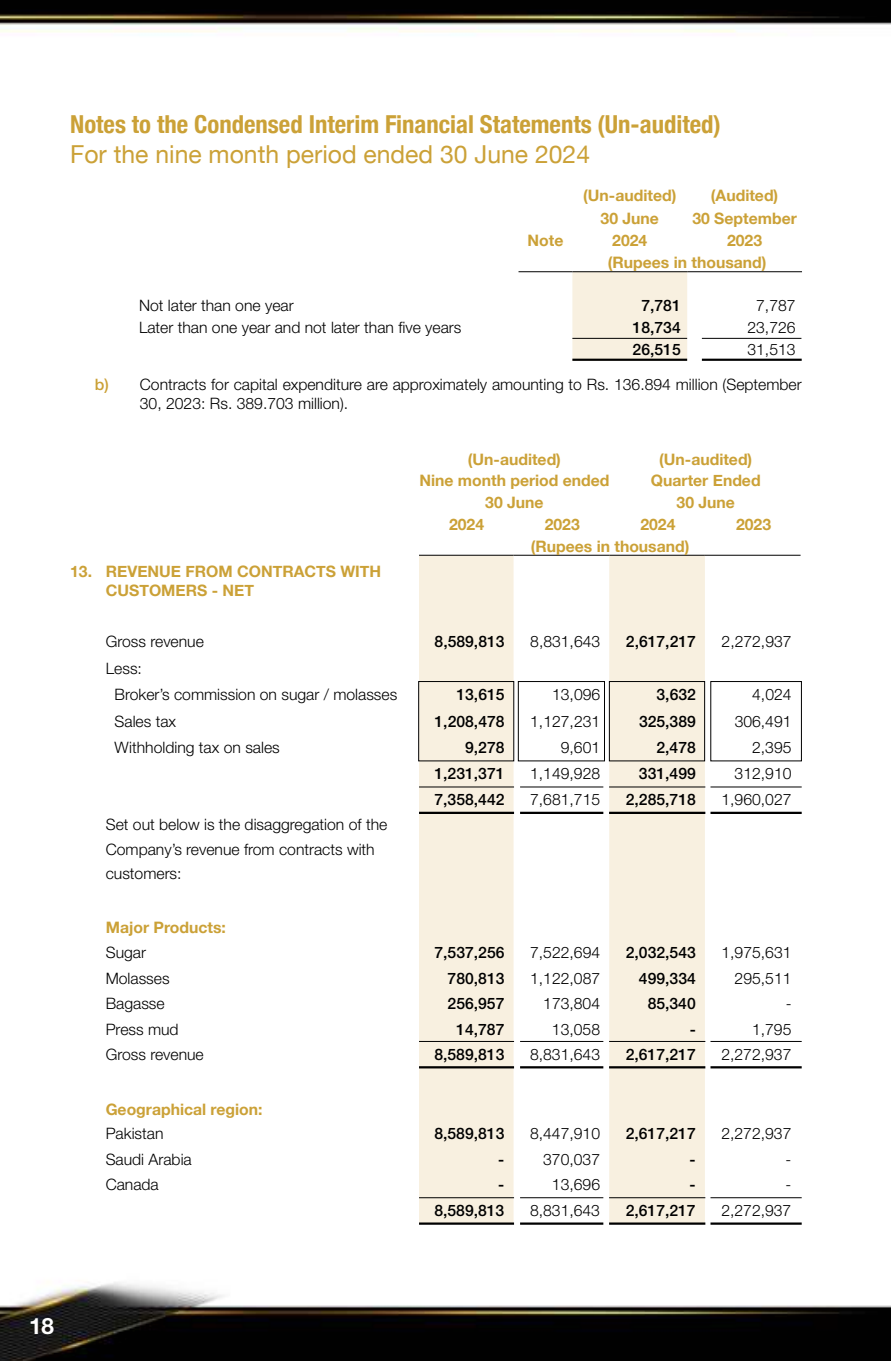
<style>
.page{position:relative;width:891px;height:1361px;background:#fff}
.page>*{position:absolute;margin:0;border:0;box-sizing:border-box;transform-origin:0 0}
.t1{font:700 condensed 24.75px "Helvetica Neue";color:#cba137}
.t2{font:24.75px "Helvetica Neue";color:#cba137}
.t3{font:700 22.5px "Helvetica Neue LT Std";color:#fff}
.t4{font:300 15.75px/24.8px "Helvetica Neue LT Std";color:#000}
.t5{font:700 15.75px/22.3px "Helvetica Neue";color:#cba137;text-align:right}
.t6{font:500 15.75px "Helvetica Neue LT Std";color:#000}
.s1{font-weight:500;color:#cba137}
</style>
<div class="page">
<img style="left:0;top:0;width:891px;height:1361px">
<div style="left:572px;top:272px;width:115px;height:87px;background:#f8f0e0"></div>
<hr style="left:572px;top:271px;width:115px;height:1px;background:#000">
<hr style="left:687px;top:271px;width:115px;height:1px;background:#000">
<hr style="left:519px;top:271px;width:53px;height:1px;background:#000">
<hr style="left:572px;top:338px;width:115px;height:1px;background:#000">
<hr style="left:702px;top:338px;width:99px;height:1px;background:#000">
<hr style="left:572px;top:359px;width:115px;height:2px;background:#000">
<hr style="left:702px;top:359px;width:100px;height:2px;background:#000">
<svg style="left:419px;top:556px;width:286px;height:667px;fill:#f8f0e0"></svg>
<hr style="left:419px;top:555px;width:95px;height:1px;background:#000">
<hr style="left:514px;top:555px;width:95px;height:1px;background:#000">
<hr style="left:609px;top:555px;width:96px;height:1px;background:#000">
<hr style="left:705px;top:555px;width:96px;height:1px;background:#000">
<hr style="left:711px;top:786px;width:91px;height:1px;background:#000">
<hr style="left:711px;top:1041px;width:91px;height:1px;background:#000">
<hr style="left:711px;top:1197px;width:91px;height:1px;background:#000">
<hr style="left:711px;top:812px;width:91px;height:2px;background:#000">
<hr style="left:711px;top:1066px;width:91px;height:2px;background:#000">
<hr style="left:711px;top:1222px;width:91px;height:3px;background:#000">
<hr style="left:609px;top:786px;width:96px;height:1px;background:#000">
<hr style="left:609px;top:1041px;width:96px;height:1px;background:#000">
<hr style="left:609px;top:1197px;width:96px;height:1px;background:#000">
<hr style="left:609px;top:812px;width:96px;height:2px;background:#000">
<hr style="left:609px;top:1066px;width:96px;height:2px;background:#000">
<hr style="left:609px;top:1222px;width:96px;height:3px;background:#000">
<hr style="left:520px;top:786px;width:83px;height:1px;background:#000">
<hr style="left:520px;top:1041px;width:83px;height:1px;background:#000">
<hr style="left:520px;top:1197px;width:83px;height:1px;background:#000">
<hr style="left:520px;top:812px;width:83px;height:2px;background:#000">
<hr style="left:520px;top:1066px;width:83px;height:2px;background:#000">
<hr style="left:520px;top:1222px;width:83px;height:3px;background:#000">
<hr style="left:419px;top:786px;width:95px;height:1px;background:#000">
<hr style="left:419px;top:1041px;width:95px;height:1px;background:#000">
<hr style="left:419px;top:1197px;width:95px;height:1px;background:#000">
<hr style="left:419px;top:812px;width:95px;height:2px;background:#000">
<hr style="left:419px;top:1066px;width:95px;height:2px;background:#000">
<hr style="left:419px;top:1222px;width:95px;height:3px;background:#000">
<div style="left:418px;top:681px;width:96px;height:80px;border:1px solid #000"></div>
<div style="left:518px;top:681px;width:87px;height:80px;border:1px solid #000"></div>
<div style="left:711px;top:681px;width:91px;height:80px;border:1px solid #000"></div>
<div style="left:609px;top:681px;width:96px;height:80px;border:1px solid #000"></div>
<h1 class="t1" style="left:70px;top:104px;width:652px">Notes to the Condensed Interim Financial Statements (Un-audited)</h1>
<h1 class="t2" style="left:70px;top:136px;width:521px">For the nine month period ended 30 June 2024</h1>
<p class="t5" style="left:583px;top:185px;width:95px">(Un-audited)</p>
<p class="t5" style="left:711px;top:185px;width:69px">(Audited)</p>
<p class="t5" style="left:601px;top:207px;width:60px">30 June</p>
<p class="t5" style="left:692px;top:207px;width:106px">30 September</p>
<p class="t5" style="left:528px;top:230px;width:37px">Note</p>
<p class="t5" style="left:612px;top:230px;width:37px">2024</p>
<p class="t5" style="left:608px;top:230px;width:160px">2023<br>(Rupees in thousand)</p>
<p class="t4" style="left:139px;top:292px;width:156px">Not later than one year</p>
<p class="t6" style="left:641px;top:296px;width:41px">7,781</p>
<p class="t4" style="left:756px;top:292px;width:41px">7,787</p>
<p class="t4" style="left:139px;top:315px;width:324px">Later than one year and not later than five years</p>
<p class="t6" style="left:633px;top:318px;width:50px">18,734</p>
<p class="t4" style="left:747px;top:315px;width:50px">23,726</p>
<p class="t6" style="left:633px;top:340px;width:50px">26,515</p>
<p class="t4" style="left:95px;top:332px;width:708px;line-height:34.4px;text-indent:653px">31,513 <span class="s1">b)</span> Contracts for capital expenditure are approximately amounting to Rs. 136.894 million (September</p>
<p class="t4" style="left:140px;top:390px;width:210px">30, 2023: Rs. 389.703 million).</p>
<p class="t5" style="left:468px;top:448px;width:95px">(Un-audited)</p>
<p class="t5" style="left:659px;top:448px;width:95px">(Un-audited)</p>
<p class="t5" style="left:419px;top:470px;width:192px">Nine month period ended</p>
<p class="t5" style="left:651px;top:470px;width:111px">Quarter Ended</p>
<p class="t5" style="left:485px;top:492px;width:60px">30 June</p>
<p class="t5" style="left:677px;top:492px;width:60px">30 June</p>
<p class="t5" style="left:449px;top:514px;width:37px">2024</p>
<p class="t5" style="left:545px;top:514px;width:37px">2023</p>
<p class="t5" style="left:640px;top:514px;width:37px">2024</p>
<p class="t5" style="left:736px;top:514px;width:37px">2023</p>
<p class="t5" style="left:531px;top:536px;width:160px">(Rupees in thousand)</p>
<p class="t5" style="left:106px;top:562px;width:277px;line-height:18.9px;text-align:left;text-indent:-36px">13. REVENUE FROM CONTRACTS WITH<br>CUSTOMERS - NET</p>
<p class="t4" style="left:106px;top:629px;width:100px">Gross revenue</p>
<p class="t6" style="left:435px;top:632px;width:72px">8,589,813</p>
<p class="t4" style="left:530px;top:629px;width:72px">8,831,643</p>
<p class="t6" style="left:626px;top:632px;width:72px">2,617,217</p>
<p class="t4" style="left:722px;top:629px;width:72px">2,272,937</p>
<p class="t4" style="left:115px;top:654px;width:284px;line-height:26.6px;text-indent:-9px">Less:<br>Broker’s commission on sugar / molasses</p>
<p class="t6" style="left:456px;top:685px;width:50px">13,615</p>
<p class="t4" style="left:552px;top:682px;width:50px">13,096</p>
<p class="t6" style="left:657px;top:685px;width:41px">3,632</p>
<p class="t4" style="left:752px;top:682px;width:41px">4,024</p>
<p class="t4" style="left:115px;top:708px;width:63px">Sales tax</p>
<p class="t6" style="left:435px;top:712px;width:72px">1,208,478</p>
<p class="t4" style="left:530px;top:708px;width:72px">1,127,231</p>
<p class="t6" style="left:639px;top:712px;width:58px">325,389</p>
<p class="t4" style="left:735px;top:708px;width:58px">306,491</p>
<p class="t4" style="left:115px;top:735px;width:167px">Withholding tax on sales</p>
<p class="t6" style="left:465px;top:738px;width:41px">9,278</p>
<p class="t4" style="left:561px;top:735px;width:41px">9,601</p>
<p class="t6" style="left:657px;top:738px;width:41px">2,478</p>
<p class="t4" style="left:752px;top:735px;width:41px">2,395</p>
<p class="t6" style="left:435px;top:764px;width:72px">1,231,371</p>
<p class="t4" style="left:530px;top:761px;width:72px">1,149,928</p>
<p class="t6" style="left:639px;top:764px;width:58px">331,499</p>
<p class="t4" style="left:735px;top:761px;width:58px">312,910</p>
<p class="t6" style="left:435px;top:790px;width:72px">7,358,442</p>
<p class="t4" style="left:530px;top:787px;width:72px">7,681,715</p>
<p class="t6" style="left:626px;top:790px;width:72px">2,285,718</p>
<p class="t4" style="left:721px;top:787px;width:72px">1,960,027</p>
<p class="t4" style="left:106px;top:811px;width:283px">Set out below is the disaggregation of the<br>Company’s revenue from contracts with customers:</p>
<p class="t5" style="left:106px;top:917px;width:122px">Major Products:</p>
<p class="t4" style="left:106px;top:940px;width:42px">Sugar</p>
<p class="t6" style="left:434px;top:943px;width:72px">7,537,256</p>
<p class="t4" style="left:530px;top:940px;width:72px">7,522,694</p>
<p class="t6" style="left:626px;top:943px;width:72px">2,032,543</p>
<p class="t4" style="left:721px;top:940px;width:72px">1,975,631</p>
<p class="t4" style="left:106px;top:965px;width:65px">Molasses</p>
<p class="t6" style="left:448px;top:968px;width:58px">780,813</p>
<p class="t4" style="left:530px;top:965px;width:72px">1,122,087</p>
<p class="t6" style="left:639px;top:968px;width:58px">499,334</p>
<p class="t4" style="left:735px;top:965px;width:58px">295,511</p>
<p class="t4" style="left:106px;top:991px;width:60px">Bagasse</p>
<p class="t6" style="left:448px;top:994px;width:58px">256,957</p>
<p class="t4" style="left:543px;top:991px;width:58px">173,804</p>
<p class="t6" style="left:648px;top:994px;width:50px">85,340</p>
<p class="t4" style="left:786px;top:991px;width:7px">-</p>
<p class="t4" style="left:106px;top:1016px;width:74px">Press mud</p>
<p class="t6" style="left:456px;top:1019px;width:50px">14,787</p>
<p class="t4" style="left:552px;top:1016px;width:50px">13,058</p>
<p class="t6" style="left:690px;top:1019px;width:8px">-</p>
<p class="t4" style="left:752px;top:1016px;width:41px">1,795</p>
<p class="t4" style="left:106px;top:1042px;width:100px">Gross revenue</p>
<p class="t6" style="left:434px;top:1045px;width:72px">8,589,813</p>
<p class="t4" style="left:530px;top:1042px;width:72px">8,831,643</p>
<p class="t6" style="left:626px;top:1045px;width:72px">2,617,217</p>
<p class="t4" style="left:721px;top:1042px;width:72px">2,272,937</p>
<p class="t5" style="left:106px;top:1098px;width:158px">Geographical region:</p>
<p class="t4" style="left:106px;top:1121px;width:59px">Pakistan</p>
<p class="t6" style="left:434px;top:1124px;width:72px">8,589,813</p>
<p class="t4" style="left:530px;top:1121px;width:72px">8,447,910</p>
<p class="t6" style="left:626px;top:1124px;width:72px">2,617,217</p>
<p class="t4" style="left:721px;top:1121px;width:72px">2,272,937</p>
<p class="t4" style="left:106px;top:1146px;width:88px">Saudi Arabia</p>
<p class="t6" style="left:498px;top:1150px;width:8px">-</p>
<p class="t4" style="left:543px;top:1146px;width:58px">370,037</p>
<p class="t6" style="left:690px;top:1150px;width:8px">-</p>
<p class="t4" style="left:786px;top:1146px;width:7px">-</p>
<p class="t4" style="left:106px;top:1172px;width:55px">Canada</p>
<p class="t6" style="left:498px;top:1175px;width:8px">-</p>
<p class="t4" style="left:552px;top:1172px;width:50px">13,696</p>
<p class="t6" style="left:690px;top:1175px;width:8px">-</p>
<p class="t4" style="left:786px;top:1172px;width:7px">-</p>
<p class="t6" style="left:434px;top:1201px;width:72px">8,589,813</p>
<p class="t4" style="left:530px;top:1198px;width:72px">8,831,643</p>
<p class="t6" style="left:626px;top:1201px;width:72px">2,617,217</p>
<p class="t4" style="left:721px;top:1198px;width:72px">2,272,937</p>
<h2 class="t3" style="left:29px;top:1312px;width:27px">18</h2>
</div>
